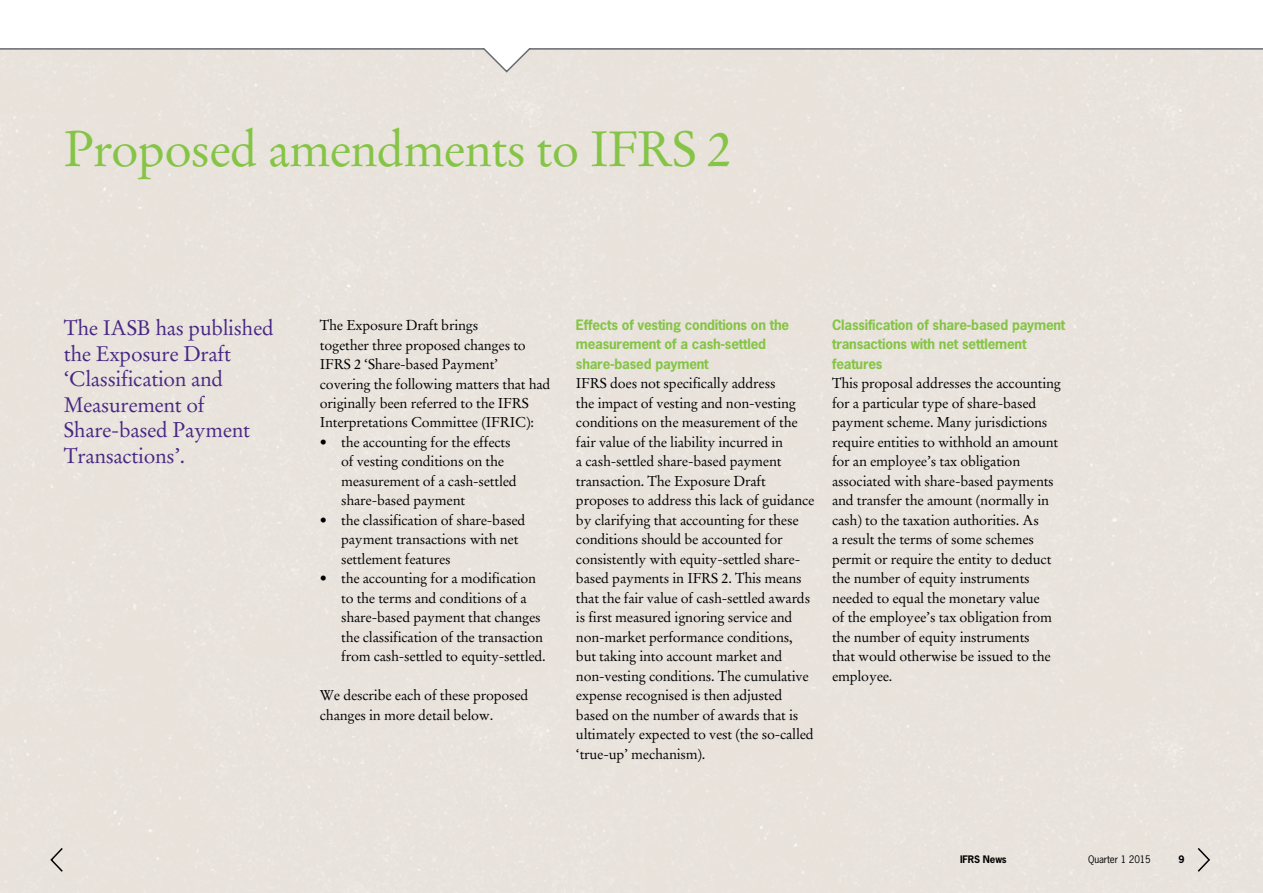
<style>
.page{position:relative;width:1263px;height:893px;background:#fff}
.page>*{position:absolute;margin:0;border:0;box-sizing:border-box;transform-origin:0 0}
.t1{font:49.5px "Stempel Garamond";letter-spacing:-.02em;color:#85c446}
.t2{font:21px/25.5px "Stempel Garamond";letter-spacing:-.015em;color:#482783}
.t3{font:14.25px/19.5px "Stempel Garamond";letter-spacing:-.015em;color:#000}
.t4{font:700 13.5px/19.5px "News Gothic";letter-spacing:-.015em;color:#85c446}
.t5{font:9.75px "News Gothic";letter-spacing:-.015em;color:#000}
.t6{font:700 9.75px "News Gothic";letter-spacing:-.015em;color:#000}
</style>
<div class="page">
<svg style="left:1196px;top:846px;width:15px;height:27px"></svg>
<svg style="left:49px;top:846px;width:15px;height:27px"></svg>
<hr style="left:0;top:48px;width:1263px;height:2px;background:#696b73">
<svg style="left:480px;top:48px;width:55px;height:26px"></svg>
<h1 class="t1" style="left:64px;top:119px;width:670px">Proposed amendments to IFRS 2</h1>
<h2 class="t2" style="left:64px;top:315px;width:211px">The IASB has published the Exposure Draft ‘Classification and<br>Measurement of<br>Share-based Payment<br>Transactions’.</h2>
<p class="t3" style="left:320px;top:315px;width:232px">The Exposure Draft brings<br>together three proposed changes to IFRS 2 ‘Share-based Payment’ covering the following matters that had originally been referred to the IFRS Interpretations Committee (IFRIC):</p>
<p class="t3" style="left:341px;top:432px;width:177px;text-indent:-21px">• the accounting for the effects of vesting conditions on the measurement of a cash-settled share-based payment</p>
<p class="t3" style="left:341px;top:510px;width:186px;text-indent:-21px">• the classification of share-based payment transactions with net settlement features</p>
<p class="t3" style="left:341px;top:569px;width:206px;text-indent:-21px">• the accounting for a modification to the terms and conditions of a share-based payment that changes the classification of the transaction from cash-settled to equity-settled.</p>
<p class="t3" style="left:320px;top:686px;width:210px">We describe each of these proposed changes in more detail below.</p>
<p class="t4" style="left:576px;top:315px;width:215px">Effects of vesting conditions on the measurement of a cash-settled share-based payment</p>
<p class="t3" style="left:576px;top:374px;width:240px">IFRS does not specifically address<br>the impact of vesting and non-vesting conditions on the measurement of the fair value of the liability incurred in<br>a cash-settled share-based payment transaction. The Exposure Draft proposes to address this lack of guidance by clarifying that accounting for these conditions should be accounted for consistently with equity-settled share&shy;based payments in IFRS 2. This means that the fair value of cash-settled awards is first measured ignoring service and non-market performance conditions, but taking into account market and non-vesting conditions. The cumulative expense recognised is then adjusted based on the number of awards that is ultimately expected to vest (the so-called ‘true-up’ mechanism).</p>
<p class="t4" style="left:832px;top:315px;width:235px">Classification of share-based payment transactions with net settlement features</p>
<p class="t3" style="left:832px;top:374px;width:230px">This proposal addresses the accounting for a particular type of share-based payment scheme. Many jurisdictions require entities to withhold an amount for an employee’s tax obligation associated with share-based payments and transfer the amount (normally in cash) to the taxation authorities. As<br>a result the terms of some schemes permit or require the entity to deduct the number of equity instruments needed to equal the monetary value<br>of the employee’s tax obligation from the number of equity instruments<br>that would otherwise be issued to the employee.</p>
<p class="t6" style="left:960px;top:852px;width:48px">IFRS News</p>
<p class="t5" style="left:1088px;top:853px;width:64px">Quarter 1 2015</p>
<p class="t6" style="left:1179px;top:852px;width:8px">9</p>
</div>
